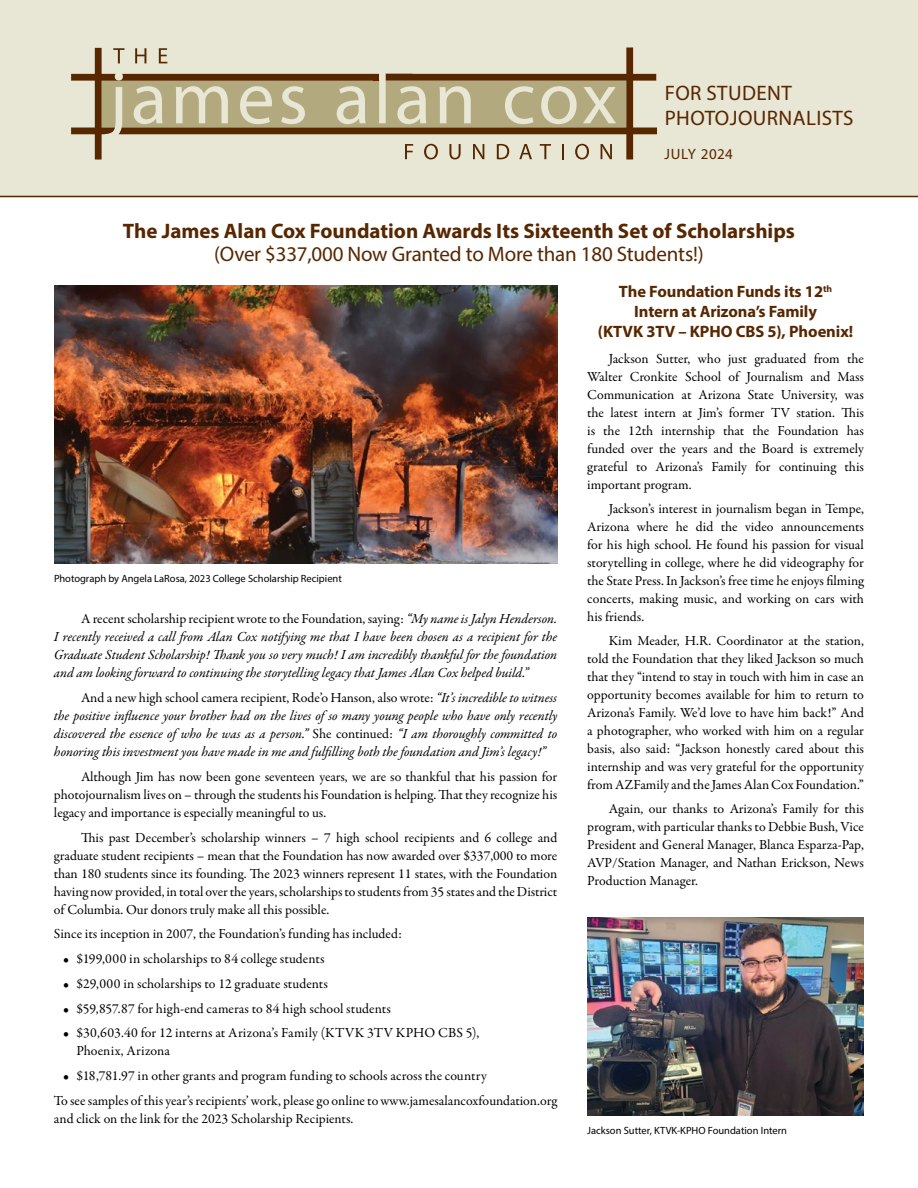
<style>
.page{position:relative;width:918px;height:1188px;background:#fff}
.page>*{position:absolute;margin:0;border:0;box-sizing:border-box;transform-origin:0 0}
.t1{font:700 21px "Myriad Pro";color:#572700}
.t2{font:21px "Myriad Pro";letter-spacing:-.01em;color:#572700}
.t3{font:21px/25.2px "Myriad Pro";letter-spacing:.02em;color:#572700}
.t4{font:700 16.5px/19.5px "Myriad Pro";letter-spacing:-.005em;color:#572700;text-align:center}
.t5{font:15px "Myriad Pro";letter-spacing:.03em;color:#572700}
.t6{font:13.8px/18px "Garamond Premr Pro";color:#000;text-align:justify}
.t7{font:italic 13.8px/18px "Garamond Premr Pro";letter-spacing:-.005em;color:#000;text-align:justify}
.t8{font:10.5px "Myriad Pro";color:#000}
.s1{font-style:normal}
</style>
<div class="page">
<div style="left:0;top:0;width:918px;height:197px;background:#e8e6d4"></div>
<hr style="left:0;top:196px;width:918px;height:1px;background:#572700">
<img style="left:54px;top:285px;width:503px;height:279px">
<img style="left:587px;top:917px;width:277px;height:198px">
<svg style="left:71px;top:48px;width:541px;height:112px"></svg>
<svg style="left:119px;top:48px;width:538px;height:111px"></svg>
<h1 class="t3" style="left:665px;top:80px;width:190px">FOR STUDENT<br>PHOTOJOURNALISTS</h1>
<p class="t5" style="left:664px;top:145px;width:70px">JULY 2024</p>
<h1 class="t1" style="left:123px;top:217px;width:674px">The James Alan Cox Foundation Awards Its Sixteenth Set of Scholarships</h1>
<h1 class="t2" style="left:214px;top:241px;width:491px">(Over $337,000 Now Granted to More than 180 Students!)</h1>
<p class="t8" style="left:54px;top:572px;width:289px">Photograph by Angela LaRosa, 2023 College Scholarship Recipient</p>
<p class="t7" style="left:54px;top:611px;width:505px;text-indent:27px"><span class="s1">A recent scholarship recipient wrote to the Foundation, saying:</span> “My name is Jalyn Henderson.<br>I recently received a call from Alan Cox notifying me that I have been chosen as a recipient for the Graduate Student Scholarship! Thank you so very much! I am incredibly thankful for the foundation and am looking forward to continuing the storytelling legacy that James Alan Cox helped build.”</p>
<p class="t7" style="left:54px;top:690px;width:505px;text-indent:27px"><span class="s1">And a new high school camera recipient, Rode’o Hanson, also wrote:</span> “It’s incredible to witness the positive influence your brother had on the lives of so many young people who have only recently discovered the essence of who he was as a person.” <span class="s1">She continued:</span> “I am thoroughly committed to honoring this investment you have made in me and fulfilling both the foundation and Jim’s legacy!”</p>
<p class="t6" style="left:54px;top:768px;width:505px;text-indent:27px">Although Jim has now been gone seventeen years, we are so thankful that his passion for photojournalism lives on – through the students his Foundation is helping. That they recognize his legacy and importance is especially meaningful to us.</p>
<p class="t6" style="left:54px;top:829px;width:505px;text-indent:27px">This past December’s scholarship winners – 7 high school recipients and 6 college and graduate student recipients – mean that the Foundation has now awarded over $337,000 to more than 180 students since its founding. The 2023 winners represent 11 states, with the Foundation having now provided, in total over the years, scholarships to students from 35 states and the District of Columbia. Our donors truly make all this possible.</p>
<p class="t6" style="left:54px;top:925px;width:350px">Since its inception in 2007, the Foundation’s funding has included:</p>
<p class="t6" style="left:63px;top:950px;width:263px">• $199,000 in scholarships to 84 college students</p>
<p class="t6" style="left:63px;top:975px;width:266px">• $29,000 in scholarships to 12 graduate students</p>
<p class="t6" style="left:63px;top:1000px;width:329px">• $59,857.87 for high-end cameras to 84 high school students</p>
<p class="t6" style="left:77px;top:1024px;width:404px;text-indent:-14px">• $30,603.40 for 12 interns at Arizona’s Family (KTVK 3TV KPHO CBS 5),<br>Phoenix, Arizona</p>
<p class="t6" style="left:54px;top:1064px;width:505px;line-height:24.8px;text-indent:9px">• $18,781.97 in other grants and program funding to schools across the country<br>To see samples of this year’s recipients’ work, please go online to www.jamesalancoxfoundation.org</p>
<p class="t6" style="left:54px;top:1110px;width:301px">and click on the link for the 2023 Scholarship Recipients.</p>
<p class="t4" style="left:598px;top:282px;width:257px">The Foundation Funds its 12<sup>th<br></sup>Intern at Arizona’s Family<br>(KTVK 3TV – KPHO CBS 5), Phoenix!</p>
<p class="t6" style="left:587px;top:350px;width:278px;text-indent:22px">Jackson Sutter, who just graduated from the Walter Cronkite School of Journalism and Mass Communication at Arizona State University, was the latest intern at Jim’s former TV station. This is the 12th internship that the Foundation has funded over the years and the Board is extremely grateful to Arizona’s Family for continuing this important program.</p>
<p class="t6" style="left:587px;top:500px;width:278px;text-indent:22px">Jackson’s interest in journalism began in Tempe, Arizona where he did the video announcements for his high school. He found his passion for visual storytelling in college, where he did videography for the State Press. In Jackson’s free time he enjoys filming concerts, making music, and working on cars with his friends.</p>
<p class="t6" style="left:587px;top:632px;width:278px;text-indent:22px">Kim Meader, H.R. Coordinator at the station, told the Foundation that they liked Jackson so much that they “intend to stay in touch with him in case an opportunity becomes available for him to return to Arizona’s Family. We’d love to have him back!” And a photographer, who worked with him on a regular basis, also said: “Jackson honestly cared about this internship and was very grateful for the opportunity from AZFamily and the James Alan Cox Foundation.”</p>
<p class="t6" style="left:587px;top:800px;width:278px;text-indent:22px">Again, our thanks to Arizona’s Family for this program, with particular thanks to Debbie Bush, Vice President and General Manager, Blanca Esparza-Pap, AVP/Station Manager, and Nathan Erickson, News Production Manager.</p>
<p class="t8" style="left:587px;top:1124px;width:201px">Jackson Sutter, KTVK-KPHO Foundation Intern</p>
</div>
